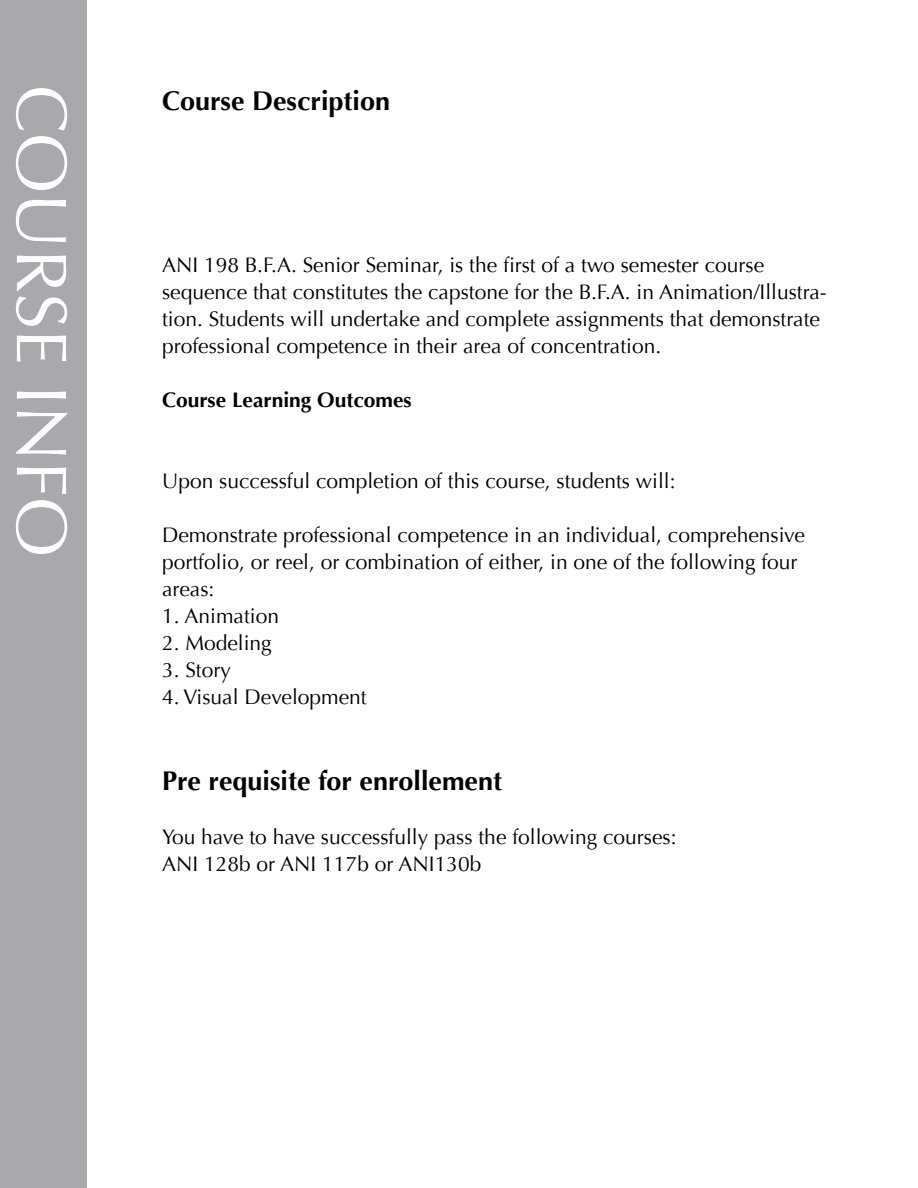
<style>
.page{position:relative;width:918px;height:1188px;background:#fff}
.page>*{position:absolute;margin:0;border:0;box-sizing:border-box;transform-origin:0 0}
.t1{font:72px "Optima";color:#fff}
.t2{font:700 27px "Optima";color:#000}
.t3{font:21px/27px "Optima";color:#000}
.t4{font:700 21px "Optima";color:#000}
</style>
<div class="page">
<div style="left:0;top:0;width:86px;height:1188px;background:#a7a9ac"></div>
<h1 class="t1" style="left:83px;top:85px;width:474px;rotate:90deg">COURSE INFO</h1>
<p class="t2" style="left:162px;top:85px;width:230px">Course Description</p>
<p class="t3" style="left:162px;top:252px;width:666px">ANI 198 B.F.A. Senior Seminar, is the first of a two semester course sequence that constitutes the capstone for the B.F.A. in Animation/Illustra&shy;tion. Students will undertake and complete assignments that demonstrate professional competence in their area of concentration.</p>
<p class="t4" style="left:162px;top:388px;width:251px">Course Learning Outcomes</p>
<p class="t3" style="left:162px;top:468px;width:515px">Upon successful completion of this course, students will:</p>
<p class="t3" style="left:162px;top:522px;width:644px">Demonstrate professional competence in an individual, comprehensive portfolio, or reel, or combination of either, in one of the following four areas:</p>
<p class="t3" style="left:162px;top:603px;width:119px">1. Animation</p>
<p class="t3" style="left:162px;top:630px;width:111px">2. Modeling</p>
<p class="t3" style="left:162px;top:657px;width:70px">3. Story</p>
<p class="t3" style="left:162px;top:684px;width:206px">4. Visual Development</p>
<p class="t2" style="left:162px;top:765px;width:342px">Pre requisite for enrollement</p>
<p class="t3" style="left:162px;top:824px;width:516px">You have to have successfully pass the following courses:<br>ANI 128b or ANI 117b or ANI130b</p>
</div>
